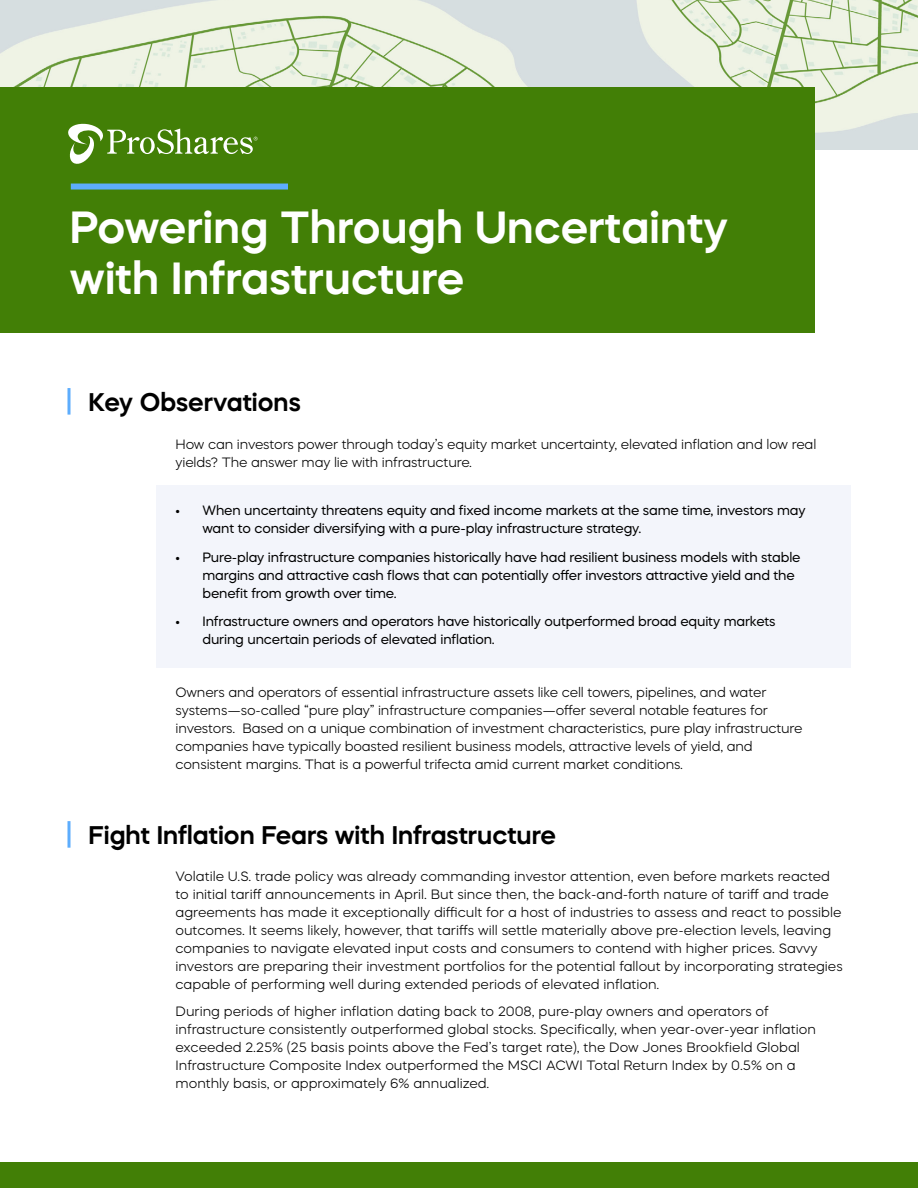
<style>
.page{position:relative;width:918px;height:1188px;background:#fff}
.page>*{position:absolute;margin:0;border:0;box-sizing:border-box;transform-origin:0 0}
.t1{font:600 45px/51px "Mazzard H";letter-spacing:.005em;color:#fff}
.t2{font:600 25.5px "Mazzard H";color:#000}
.t3{font:300 13.5px/18px "Mazzard H";color:#000}
.t4{font:13.5px/18px "Mazzard H";letter-spacing:-.01em;color:#000}
</style>
<div class="page">
<div style="left:0;top:1162px;width:918px;height:26px;background:#427f06"></div>
<img style="left:0;top:0;width:918px;height:150px">
<div style="left:0;top:88px;width:814px;height:245px;background:#427f06"></div>
<svg style="left:68px;top:123px;width:190px;height:41px"></svg>
<div style="left:71px;top:184px;width:217px;height:6px;background:#5dadfd"></div>
<hr style="left:68px;top:821px;width:2px;height:27px;background:#5dadfd">
<hr style="left:68px;top:388px;width:2px;height:27px;background:#5dadfd">
<div style="left:156px;top:486px;width:694px;height:182px;background:#f3f5fb"></div>
<h1 class="t1" style="left:70px;top:201px;width:660px">Powering Through Uncertainty with Infrastructure</h1>
<h2 class="t2" style="left:88px;top:385px;width:214px">Key Observations</h2>
<p class="t3" style="left:176px;top:435px;width:642px">How can investors power through today’s equity market uncertainty, elevated inflation and low real yields? The answer may lie with infrastructure.</p>
<p class="t4" style="left:202px;top:501px;width:605px;text-indent:-27px">• When uncertainty threatens equity and fixed income markets at the same time, investors may want to consider diversifying with a pure-play infrastructure strategy.</p>
<p class="t4" style="left:202px;top:548px;width:600px;text-indent:-27px">• Pure-play infrastructure companies historically have had resilient business models with stable margins and attractive cash flows that can potentially offer investors attractive yield and the benefit from growth over time.</p>
<p class="t4" style="left:202px;top:612px;width:575px;text-indent:-27px">• Infrastructure owners and operators have historically outperformed broad equity markets during uncertain periods of elevated inflation.</p>
<p class="t3" style="left:176px;top:683px;width:629px">Owners and operators of essential infrastructure assets like cell towers, pipelines, and water systems—so-called “pure play” infrastructure companies—offer several notable features for investors. Based on a unique combination of investment characteristics, pure play infrastructure companies have typically boasted resilient business models, attractive levels of yield, and consistent margins. That is a powerful trifecta amid current market conditions.</p>
<h2 class="t2" style="left:88px;top:818px;width:469px">Fight Inflation Fears with Infrastructure</h2>
<p class="t3" style="left:176px;top:867px;width:669px">Volatile U.S. trade policy was already commanding investor attention, even before markets reacted to initial tariff announcements in April. But since then, the back-and-forth nature of tariff and trade agreements has made it exceptionally difficult for a host of industries to assess and react to possible outcomes. It seems likely, however, that tariffs will settle materially above pre-election levels, leaving companies to navigate elevated input costs and consumers to contend with higher prices. Savvy investors are preparing their investment portfolios for the potential fallout by incorporating strategies capable of performing well during extended periods of elevated inflation.</p>
<p class="t3" style="left:176px;top:1002px;width:642px">During periods of higher inflation dating back to 2008, pure-play owners and operators of infrastructure consistently outperformed global stocks. Specifically, when year-over-year inflation exceeded 2.25% (25 basis points above the Fed’s target rate), the Dow Jones Brookfield Global Infrastructure Composite Index outperformed the MSCI ACWI Total Return Index by 0.5% on a monthly basis, or approximately 6% annualized.</p>
</div>
